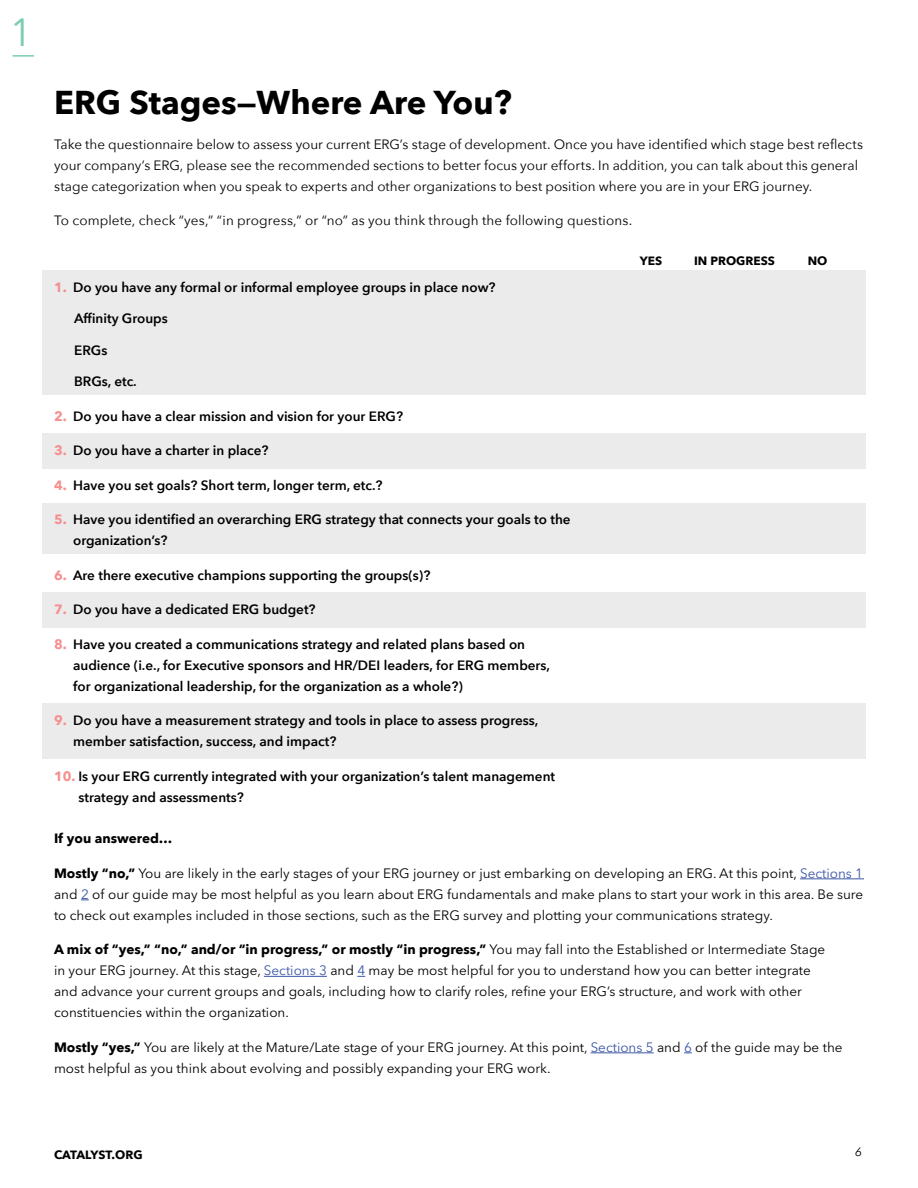
<style>
.page{position:relative;width:918px;height:1188px;background:#fff}
.page>*{position:absolute;margin:0;border:0;box-sizing:border-box;transform-origin:0 0}
.t1{font:39px "Avenir Next LT Pro";color:#7accb3}
.t2{font:700 33px "Avenir Next";color:#000}
.t3{font:600 13.5px/21px "Avenir Next";color:#000}
.t4{font:13.5px/21px "Avenir Next LT Pro";color:#000}
.t5{font:13.5px/21px "Avenir Next";color:#000}
.t6{font:700 13.5px "Avenir Next";color:#000}
.t7{font:700 12px "Avenir Next";color:#000}
.t8{font:italic 12px "Avenir Next LT Pro";color:#000}
.s1{font-weight:700;color:#f59091}
.s2{font-family:"Avenir Next";font-weight:700}
.s3{color:#3c56a6}
.s4{font-family:"Avenir Next LT Pro";font-weight:400}
</style>
<div class="page">
<hr style="left:13px;top:55px;width:21px;height:2px;background:#7accb3">
<div style="left:42px;top:270px;width:824px;height:124px;background:#ebebec"></div>
<div style="left:42px;top:433px;width:824px;height:35px;background:#ebebec"></div>
<div style="left:42px;top:592px;width:824px;height:35px;background:#ebebec"></div>
<div style="left:42px;top:703px;width:824px;height:56px;background:#ebebec"></div>
<div style="left:42px;top:503px;width:824px;height:50px;background:#ebebec"></div>
<hr style="left:800px;top:879px;width:64px;height:1px;background:#3c56a6">
<hr style="left:264px;top:976px;width:63px;height:1px;background:#3c56a6">
<hr style="left:591px;top:1053px;width:63px;height:1px;background:#3c56a6">
<h1 class="t1" style="left:10px;top:9px;width:24px">1</h1>
<h2 class="t2" style="left:54px;top:74px;width:459px">ERG Stages—Where Are You?</h2>
<p class="t5" style="left:54px;top:133px;width:811px">Take the questionnaire below to assess your current ERG’s stage of development. Once you have identified which stage best reflects your company’s ERG, please see the recommended sections to better focus your efforts. In addition, you can talk about this general stage categorization when you speak to experts and other organizations to best position where you are in your ERG journey.</p>
<p class="t5" style="left:54px;top:209px;width:580px">To complete, check “yes,” “in progress,” or “no” as you think through the following questions.</p>
<p class="t7" style="left:640px;top:250px;width:24px">YES</p>
<p class="t7" style="left:694px;top:250px;width:82px">IN PROGRESS</p>
<p class="t7" style="left:808px;top:250px;width:21px">NO</p>
<p class="t3" style="left:54px;top:276px;width:443px"><span class="s1">1.</span> Do you have any formal or informal employee groups in place now?</p>
<p class="t3" style="left:74px;top:308px;width:95px">Affinity Groups</p>
<p class="t3" style="left:74px;top:339px;width:35px">ERGs</p>
<p class="t3" style="left:74px;top:371px;width:64px">BRGs, etc.</p>
<p class="t3" style="left:54px;top:405px;width:351px"><span class="s1">2.</span> Do you have a clear mission and vision for your ERG?</p>
<p class="t3" style="left:54px;top:440px;width:216px"><span class="s1">3.</span> Do you have a charter in place?</p>
<p class="t3" style="left:54px;top:474px;width:330px"><span class="s1">4.</span> Have you set goals? Short term, longer term, etc.?</p>
<p class="t3" style="left:73px;top:509px;width:499px;text-indent:-19px"><span class="s1">5.</span> Have you identified an overarching ERG strategy that connects your goals to the organization’s?</p>
<p class="t3" style="left:54px;top:564px;width:378px"><span class="s1">6.</span> Are there executive champions supporting the groups(s)?</p>
<p class="t3" style="left:54px;top:599px;width:263px"><span class="s1">7.</span> Do you have a dedicated ERG budget?</p>
<p class="t3" style="left:73px;top:633px;width:478px;text-indent:-19px"><span class="s1">8.</span> Have you created a communications strategy and related plans based on audience (i.e., for Executive sponsors and HR/DEI leaders, for ERG members, for organizational leadership, for the organization as a whole?)</p>
<p class="t3" style="left:73px;top:710px;width:467px;text-indent:-19px"><span class="s1">9.</span> Do you have a measurement strategy and tools in place to assess progress, member satisfaction, success, and impact?</p>
<p class="t3" style="left:78px;top:765px;width:478px;text-indent:-24px"><span class="s1">10.</span> Is your ERG currently integrated with your organization’s talent management strategy and assessments?</p>
<p class="t6" style="left:54px;top:827px;width:120px">If you answered…</p>
<p class="t4" style="left:54px;top:862px;width:811px;text-align:justify"><span class="s2">Mostly “no,”</span> You are likely in the early stages of your ERG journey or just embarking on developing an ERG. At this point, <span class="s3">Sections 1 </span>and <span class="s3">2</span> of our guide may be most helpful as you learn about ERG fundamentals and make plans to start your work in this area. Be sure to check out examples included in those sections, such as the ERG survey and plotting your communications strategy.</p>
<p class="t6" style="left:54px;top:938px;width:773px">A mix of “yes,” “no,” and/or “in progress,” or mostly “in progress,” <span class="s4">You may fall into the Established or Intermediate Stage</span></p>
<p class="t4" style="left:54px;top:960px;width:758px">in your ERG journey. At this stage, <span class="s3">Sections 3</span> and <span class="s3">4</span> may be most helpful for you to understand how you can better integrate and advance your current groups and goals, including how to clarify roles, refine your ERG’s structure, and work with other constituencies within the organization.</p>
<p class="t4" style="left:54px;top:1036px;width:790px"><span class="s2">Mostly “yes,”</span> You are likely at the Mature/Late stage of your ERG journey. At this point, <span class="s3">Sections 5</span> and <span class="s3">6</span> of the guide may be the most helpful as you think about evolving and possibly expanding your ERG work.</p>
<p class="t7" style="left:54px;top:1144px;width:90px">CATALYST.ORG</p>
<p class="t8" style="left:855px;top:1145px;width:8px">6</p>
</div>
